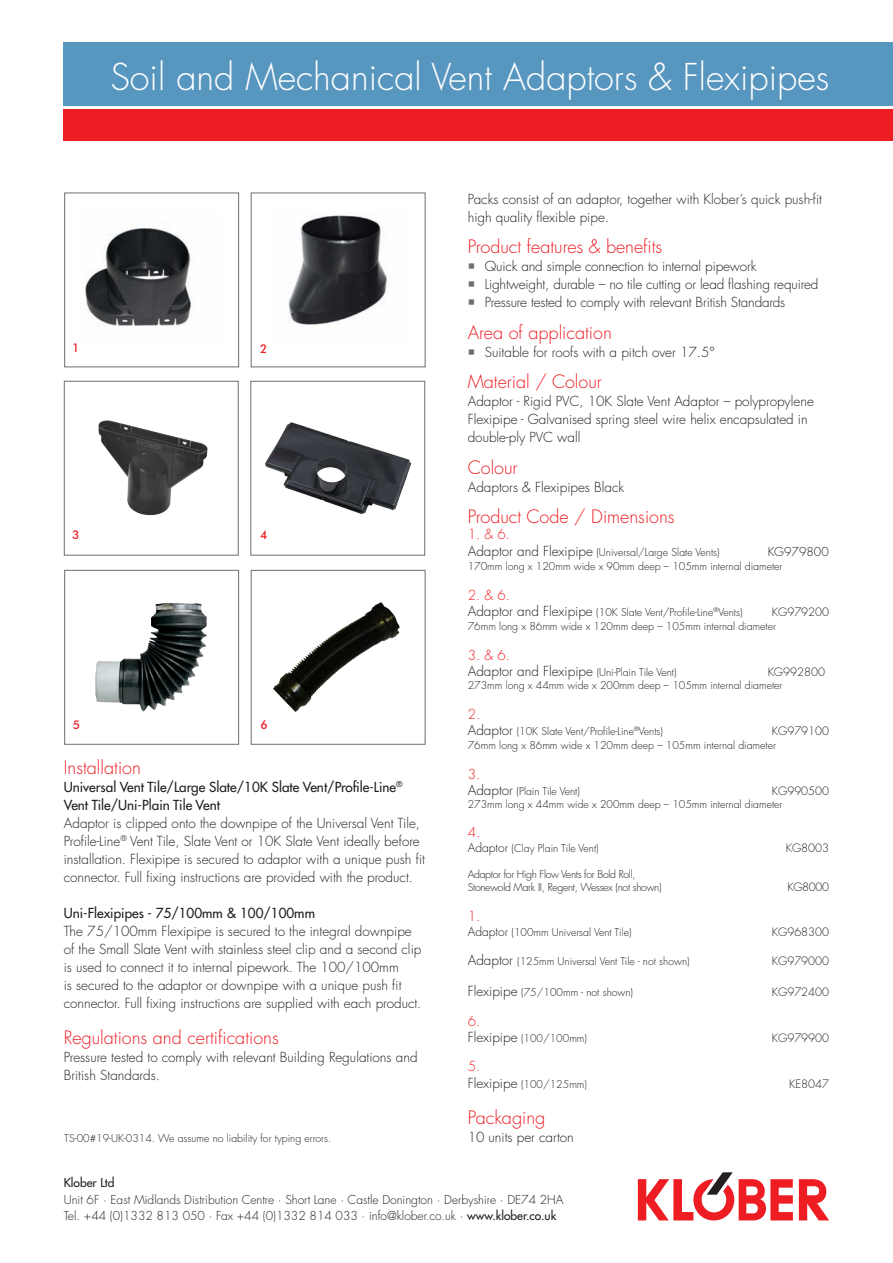
<style>
.page{position:relative;width:893px;height:1263px;background:#fff}
.page>*{position:absolute;margin:0;border:0;box-sizing:border-box;transform-origin:0 0}
.t1{font:300 36px "Futura LT Pro";color:#fff}
.t2{font:300 18px "Futura LT Pro";color:#ee1d23}
.t3{font:300 13.5px/18px "Futura LT Pro";color:#231f20}
.t4{font:500 13.5px/18px "Futura LT Pro";color:#231f20}
.t5{font:300 13.5px "Futura LT Pro";color:#ee1d23}
.t6{font:300 12px/16.5px "Futura LT Pro";color:#231f20}
.t7{font:500 12px "Futura LT Pro";color:#231f20}
.t8{font:500 12px "Futura BT";color:#ee1d23}
.t9{font:300 11.25px "Futura LT Pro";color:#231f20}
.t10{font:300 10.5px "Futura LT Pro";color:#231f20}
.t11{font:300 10.5px/13.5px "Futura LT Pro";letter-spacing:-.03em;color:#231f20}
.s1{font-size:13.5px}
.s2{color:#ee1d23}
.s3{font-size:10.5px}
.s4{font-size:12px}
.s5{font-weight:500}
</style>
<div class="page">
<div style="left:64px;top:570px;width:175px;height:175px;background:#fff;border:1px solid #6d6e71"></div>
<div style="left:251px;top:570px;width:174px;height:175px;background:#fff;border:1px solid #6d6e71"></div>
<div style="left:64px;top:381px;width:175px;height:174px;background:#fff;border:1px solid #6d6e71"></div>
<div style="left:250px;top:381px;width:175px;height:174px;background:#fff;border:1px solid #6d6e71"></div>
<div style="left:64px;top:193px;width:175px;height:174px;background:#fff;border:1px solid #6d6e71"></div>
<div style="left:251px;top:193px;width:174px;height:174px;background:#fff;border:1px solid #6d6e71"></div>
<div style="left:64px;top:43px;width:829px;height:63px;background:#5796be"></div>
<div style="left:64px;top:109px;width:829px;height:32px;background:#ee1d23"></div>
<svg style="left:799px;top:1179px;width:30px;height:41px"></svg>
<svg style="left:638px;top:1172px;width:155px;height:48px"></svg>
<img style="left:85px;top:227px;width:107px;height:99px">
<img style="left:265px;top:422px;width:147px;height:92px">
<img style="left:288px;top:215px;width:99px;height:110px">
<img style="left:95px;top:603px;width:109px;height:108px">
<img style="left:98px;top:420px;width:110px;height:96px">
<img style="left:272px;top:602px;width:128px;height:110px">
<h1 class="t1" style="left:110px;top:60px;width:720px">Soil and Mechanical Vent Adaptors &amp; Flexipipes</h1>
<p class="t8" style="left:72px;top:343px;width:9px">1</p>
<p class="t8" style="left:260px;top:344px;width:9px">2</p>
<p class="t8" style="left:72px;top:530px;width:9px">3</p>
<p class="t8" style="left:260px;top:530px;width:9px">4</p>
<p class="t8" style="left:73px;top:719px;width:9px">5</p>
<p class="t8" style="left:261px;top:719px;width:9px">6</p>
<h2 class="t2" style="left:64px;top:759px;width:79px">Installation</h2>
<p class="t4" style="left:64px;top:779px;width:340px">Universal Vent Tile/Large Slate/10K Slate Vent/Profile-Line<sup>®<br></sup>Vent Tile/Uni-Plain Tile Vent</p>
<p class="t3" style="left:64px;top:815px;width:363px">Adaptor is clipped onto the downpipe of the Universal Vent Tile, Profile-Line<sup>®</sup> Vent Tile, Slate Vent or 10K Slate Vent ideally before installation. Flexipipe is secured to adaptor with a unique push fit connector. Full fixing instructions are provided with the product.</p>
<p class="t4" style="left:64px;top:905px;width:253px">Uni-Flexipipes - 75/100mm &amp; 100/100mm</p>
<p class="t3" style="left:64px;top:923px;width:359px">The 75/100mm Flexipipe is secured to the integral downpipe of the Small Slate Vent with stainless steel clip and a second clip is used to connect it to internal pipework. The 100/100mm<br>is secured to the adaptor or downpipe with a unique push fit connector. Full fixing instructions are supplied with each product.</p>
<h2 class="t2" style="left:64px;top:1029px;width:217px">Regulations and certifications</h2>
<p class="t3" style="left:64px;top:1049px;width:355px">Pressure tested to comply with relevant Building Regulations and<br>British Standards.</p>
<p class="t10" style="left:64px;top:1133px;width:269px">TS-00#19-UK-0314. We assume no liability for typing errors.</p>
<p class="t3" style="left:468px;top:191px;width:356px">Packs consist of an adaptor, together with Klober’s quick push-fit high quality flexible pipe.</p>
<h2 class="t2" style="left:468px;top:238px;width:196px">Product features &amp; benefits</h2>
<p class="t3" style="left:485px;top:258px;width:335px">Quick and simple connection to internal pipework<br>Lightweight, durable – no tile cutting or lead flashing required<br>Pressure tested to comply with relevant British Standards</p>
<h2 class="t2" style="left:468px;top:324px;width:146px">Area of application</h2>
<p class="t3" style="left:485px;top:344px;width:232px">Suitable for roofs with a pitch over 17.5°</p>
<h2 class="t2" style="left:468px;top:373px;width:136px">Material / Colour</h2>
<p class="t3" style="left:468px;top:393px;width:348px">Adaptor - Rigid PVC, 10K Slate Vent Adaptor – polypropylene<br>Flexipipe - Galvanised spring steel wire helix encapsulated in double-ply PVC wall</p>
<h2 class="t2" style="left:468px;top:459px;width:51px">Colour</h2>
<p class="t3" style="left:468px;top:479px;width:158px">Adaptors &amp; Flexipipes Black</p>
<h2 class="t2" style="left:468px;top:508px;width:208px">Product Code / Dimensions</h2>
<p class="t5" style="left:468px;top:528px;width:44px">1. &amp; 6.</p>
<p class="t10" style="left:468px;top:547px;width:253px"><span class="s1">Adaptor and Flexipipe</span> (Universal/Large Slate Vents)</p>
<p class="t6" style="left:768px;top:544px;width:63px">KG979800</p>
<p class="t10" style="left:468px;top:561px;width:316px">170mm long x 120mm wide x 90mm deep – 105mm internal diameter</p>
<p class="t5" style="left:468px;top:588px;width:44px">2. &amp; 6.</p>
<p class="t10" style="left:468px;top:607px;width:276px"><span class="s1">Adaptor and Flexipipe</span> (10K Slate Vent/Profile-Line<sup>®</sup>Vents)</p>
<p class="t9" style="left:772px;top:606px;width:59px">KG979200</p>
<p class="t10" style="left:468px;top:622px;width:310px">76mm long x 86mm wide x 120mm deep – 105mm internal diameter</p>
<p class="t3" style="left:468px;top:648px;width:210px;line-height:16.2px"><span class="s2">3. &amp; 6.<br></span>Adaptor and Flexipipe <span class="s3">(Uni-Plain Tile Vent)</span></p>
<p class="t9" style="left:768px;top:667px;width:59px">KG992800</p>
<p class="t10" style="left:468px;top:680px;width:316px">273mm long x 44mm wide x 200mm deep – 105mm internal diameter</p>
<p class="t5" style="left:468px;top:707px;width:14px">2.</p>
<p class="t10" style="left:468px;top:726px;width:197px"><span class="s1">Adaptor</span> (10K Slate Vent/Profile-Line<sup>®</sup>Vents)</p>
<p class="t9" style="left:772px;top:725px;width:59px">KG979100</p>
<p class="t10" style="left:468px;top:740px;width:310px">76mm long x 86mm wide x 120mm deep – 105mm internal diameter</p>
<p class="t5" style="left:468px;top:767px;width:14px">3.</p>
<p class="t10" style="left:468px;top:786px;width:114px"><span class="s1">Adaptor</span> (Plain Tile Vent)</p>
<p class="t9" style="left:772px;top:786px;width:59px">KG990500</p>
<p class="t10" style="left:468px;top:799px;width:316px">273mm long x 44mm wide x 200mm deep – 105mm internal diameter</p>
<p class="t5" style="left:468px;top:826px;width:14px">4.</p>
<p class="t10" style="left:468px;top:843px;width:133px"><span class="s4">Adaptor</span> (Clay Plain Tile Vent)</p>
<p class="t9" style="left:786px;top:842px;width:45px">KG8003</p>
<p class="t11" style="left:468px;top:868px;width:195px">Adaptor for High Flow Vents for Bold Roll,<br>Stonewold Mark II, Regent, Wessex (not shown)</p>
<p class="t9" style="left:788px;top:882px;width:43px">KG8000</p>
<p class="t5" style="left:468px;top:910px;width:14px">1.</p>
<p class="t10" style="left:468px;top:927px;width:165px"><span class="s4">Adaptor</span> (100mm Universal Vent Tile)</p>
<p class="t9" style="left:772px;top:926px;width:59px">KG968300</p>
<p class="t10" style="left:468px;top:956px;width:223px"><span class="s1">Adaptor</span> (125mm Universal Vent Tile - not shown)</p>
<p class="t9" style="left:772px;top:956px;width:59px">KG979000</p>
<p class="t10" style="left:468px;top:987px;width:167px"><span class="s1">Flexipipe</span> (75/100mm - not shown)</p>
<p class="t9" style="left:772px;top:986px;width:59px">KG972400</p>
<p class="t5" style="left:468px;top:1014px;width:14px">6.</p>
<p class="t10" style="left:468px;top:1033px;width:121px"><span class="s1">Flexipipe</span> (100/100mm)</p>
<p class="t9" style="left:772px;top:1032px;width:59px">KG979900</p>
<p class="t5" style="left:468px;top:1060px;width:14px">5.</p>
<p class="t10" style="left:468px;top:1079px;width:121px"><span class="s1">Flexipipe</span> (100/125mm)</p>
<p class="t9" style="left:789px;top:1078px;width:42px">KE8047</p>
<h2 class="t2" style="left:468px;top:1108px;width:79px">Packaging</h2>
<p class="t3" style="left:468px;top:1129px;width:108px">10 units per carton</p>
<p class="t7" style="left:64px;top:1176px;width:52px">Klober Ltd</p>
<p class="t6" style="left:64px;top:1192px;width:501px">Unit 6F ∙ East Midlands Distribution Centre ∙ Short Lane ∙ Castle Donington ∙ Derbyshire ∙ DE74 2HA<br>Tel. +44 (0)1332 813 050 ∙ Fax +44 (0)1332 814 033 ∙ info@klober.co.uk ∙ <span class="s5">www.klober.co.uk</span></p>
</div>
